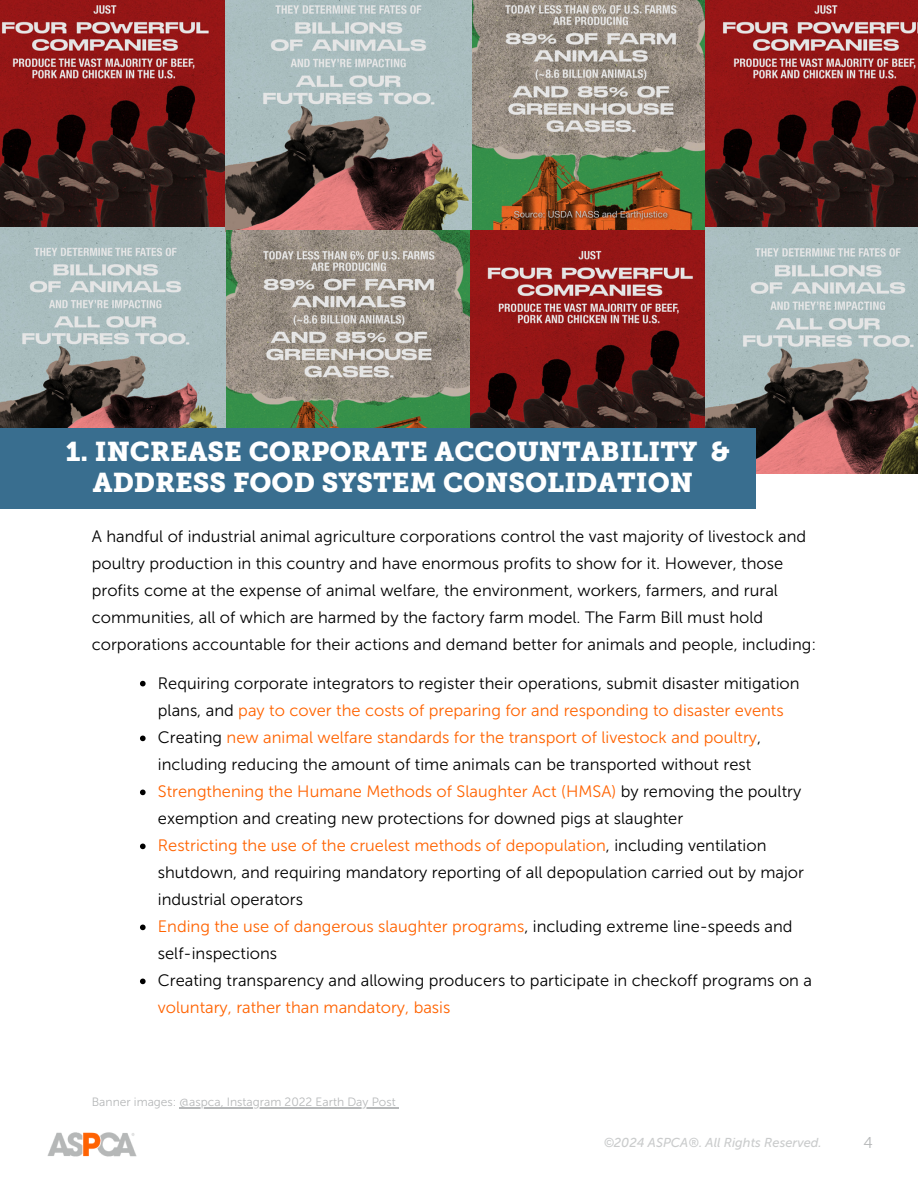
<style>
.page{position:relative;width:918px;height:1188px;background:#fff}
.page>*{position:absolute;margin:0;border:0;box-sizing:border-box;transform-origin:0 0}
.t1{font:27px "Museo Slab 900";color:#fff}
.t2{font:16.5px/27px "Museo Sans 300";color:#000}
.t3{font:15.6px "Museo Sans 300";color:#b6b8b9}
.t4{font:italic 12.9px "Museo Sans 500";color:#9fa2a3}
.t5{font:12px "Museo Sans 300";color:#b6b8b9}
.s1{color:#ff6300}
</style>
<div class="page">
<img style="left:48px;top:1132px;width:88px;height:25px">
<svg style="left:140px;top:681px;width:6px;height:5px"></svg>
<svg style="left:140px;top:736px;width:6px;height:5px"></svg>
<svg style="left:140px;top:790px;width:6px;height:5px"></svg>
<svg style="left:140px;top:844px;width:6px;height:5px"></svg>
<svg style="left:140px;top:925px;width:6px;height:5px"></svg>
<svg style="left:140px;top:979px;width:6px;height:5px"></svg>
<hr style="left:180px;top:1107px;width:216px;height:1px;background:#b6b8b9">
<img style="left:0;top:0;width:468px;height:230px">
<img style="left:468px;top:0;width:237px;height:230px">
<img style="left:0;top:228px;width:226px;height:200px">
<img style="left:705px;top:0;width:213px;height:228px">
<img style="left:226px;top:230px;width:244px;height:198px">
<img style="left:470px;top:230px;width:235px;height:198px">
<img style="left:705px;top:228px;width:213px;height:245px">
<div style="left:0;top:428px;width:755px;height:81px;background:#396e8f"></div>
<p class="t1" style="left:66px;top:435px;width:665px">1. INCREASE CORPORATE ACCOUNTABILITY &amp;</p>
<p class="t1" style="left:93px;top:467px;width:602px">ADDRESS FOOD SYSTEM CONSOLIDATION</p>
<p class="t2" style="left:92px;top:523px;width:726px">A handful of industrial animal agriculture corporations control the vast majority of livestock and poultry production in this country and have enormous profits to show for it. However, those profits come at the expense of animal welfare, the environment, workers, farmers, and rural communities, all of which are harmed by the factory farm model. The Farm Bill must hold corporations accountable for their actions and demand better for animals and people, including:</p>
<p class="t2" style="left:158px;top:670px;width:643px">Requiring corporate integrators to register their operations, submit disaster mitigation plans, and <span class="s1">pay to cover the costs of preparing for and responding to disaster events</span></p>
<p class="t2" style="left:158px;top:724px;width:605px">Creating <span class="s1">new animal welfare standards for the transport of livestock and poultry</span>, including reducing the amount of time animals can be transported without rest</p>
<p class="t2" style="left:158px;top:778px;width:645px"><span class="s1">Strengthening the Humane Methods of Slaughter Act (HMSA)</span> by removing the poultry exemption and creating new protections for downed pigs at slaughter</p>
<p class="t2" style="left:158px;top:832px;width:648px"><span class="s1">Restricting the use of the cruelest methods of depopulation</span>, including ventilation shutdown, and requiring mandatory reporting of all depopulation carried out by major industrial operators</p>
<p class="t2" style="left:158px;top:913px;width:636px"><span class="s1">Ending the use of dangerous slaughter programs</span>, including extreme line-speeds and self-inspections</p>
<p class="t2" style="left:158px;top:967px;width:656px">Creating transparency and allowing producers to participate in checkoff programs on a <span class="s1">voluntary, rather than mandatory, basis</span></p>
<p class="t5" style="left:92px;top:1095px;width:305px">Banner images: @aspca, Instagram 2022 Earth Day Post</p>
<p class="t4" style="left:603px;top:1135px;width:220px">©2024 ASPCA®. All Rights Reserved.</p>
<h1 class="t3" style="left:864px;top:1133px;width:11px">4</h1>
</div>
